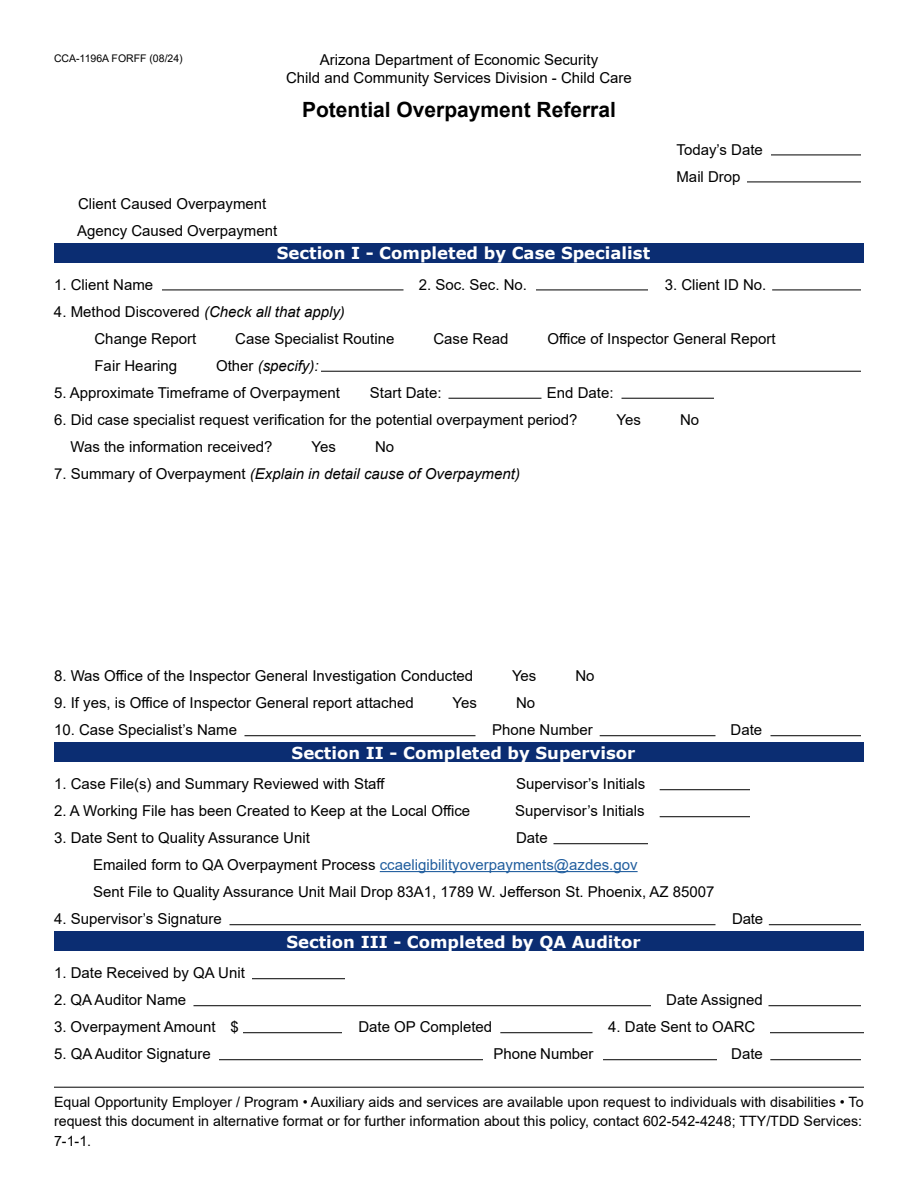
<style>
.page{position:relative;width:918px;height:1188px;background:#fff}
.page>*{position:absolute;margin:0;border:0;box-sizing:border-box;transform-origin:0 0}
.t1{font:700 21px "Arial";color:#000}
.t2{font:700 16.5px "Verdana";color:#fff}
.t3{font:15px/27px "Arial";color:#000}
.t4{font:italic 15px "Arial";color:#000}
.t5{font:14.25px/19.5px "Arial";color:#000;text-align:justify}
.t6{font:10.5px "Arial";color:#000}
.s1{font-style:italic}
.s2{font-style:normal}
.s3{color:#215e9e}
</style>
<div class="page">
<hr style="left:380px;top:871px;width:258px;height:1px;background:#215e9e">
<div style="left:54px;top:243px;width:810px;height:19px;background:#0b2d72"></div>
<div style="left:54px;top:742px;width:810px;height:20px;background:#0b2d72"></div>
<div style="left:54px;top:932px;width:810px;height:19px;background:#0b2d72"></div>
<hr style="left:771px;top:155px;width:90px;height:1px;background:#000">
<hr style="left:747px;top:182px;width:114px;height:1px;background:#000">
<hr style="left:162px;top:290px;width:242px;height:1px;background:#000">
<hr style="left:536px;top:290px;width:112px;height:1px;background:#000">
<hr style="left:772px;top:290px;width:89px;height:1px;background:#000">
<hr style="left:321px;top:371px;width:540px;height:1px;background:#000">
<hr style="left:448px;top:398px;width:94px;height:1px;background:#000">
<hr style="left:622px;top:398px;width:92px;height:1px;background:#000">
<hr style="left:244px;top:735px;width:232px;height:1px;background:#000">
<hr style="left:600px;top:735px;width:116px;height:1px;background:#000">
<hr style="left:771px;top:735px;width:90px;height:1px;background:#000">
<hr style="left:660px;top:789px;width:90px;height:1px;background:#000">
<hr style="left:660px;top:816px;width:90px;height:1px;background:#000">
<hr style="left:554px;top:843px;width:94px;height:1px;background:#000">
<hr style="left:230px;top:924px;width:486px;height:1px;background:#000">
<hr style="left:769px;top:924px;width:92px;height:1px;background:#000">
<hr style="left:252px;top:978px;width:93px;height:1px;background:#000">
<hr style="left:194px;top:1005px;width:457px;height:1px;background:#000">
<hr style="left:769px;top:1005px;width:92px;height:1px;background:#000">
<hr style="left:243px;top:1032px;width:99px;height:1px;background:#000">
<hr style="left:500px;top:1032px;width:92px;height:1px;background:#000">
<hr style="left:770px;top:1032px;width:94px;height:1px;background:#000">
<hr style="left:219px;top:1059px;width:264px;height:1px;background:#000">
<hr style="left:603px;top:1059px;width:114px;height:1px;background:#000">
<hr style="left:770px;top:1059px;width:91px;height:1px;background:#000">
<hr style="left:54px;top:1087px;width:810px;height:1px;background:#000">
<p class="t6" style="left:54px;top:51px;width:130px">CCA-1196A FORFF (08/24)</p>
<p class="t3" style="left:286px;top:51px;width:347px;line-height:18px;text-align:center">Arizona Department of Economic Security<br>Child and Community Services Division - Child Care</p>
<h1 class="t1" style="left:302px;top:94px;width:315px">Potential Overpayment Referral</h1>
<p class="t3" style="left:77px;top:190px;width:202px">Client Caused Overpayment<br>Agency Caused Overpayment</p>
<p class="t2" style="left:277px;top:241px;width:375px">Section I - Completed by Case Specialist</p>
<p class="t3" style="left:676px;top:136px;width:88px">Today’s Date<br>Mail Drop</p>
<p class="t3" style="left:54px;top:271px;width:101px">1. Client Name</p>
<p class="t3" style="left:419px;top:271px;width:110px">2. Soc. Sec. No.</p>
<p class="t3" style="left:665px;top:271px;width:103px">3. Client ID No.</p>
<p class="t3" style="left:94px;top:298px;width:252px;text-indent:-41px">4. Method Discovered <span class="s1">(Check all that apply)<br></span>Change Report</p>
<p class="t3" style="left:235px;top:325px;width:161px">Case Specialist Routine</p>
<p class="t3" style="left:433px;top:325px;width:77px">Case Read</p>
<p class="t3" style="left:548px;top:325px;width:230px">Office of Inspector General Report</p>
<p class="t3" style="left:94px;top:352px;width:84px">Fair Hearing</p>
<p class="t4" style="left:216px;top:356px;width:104px"><span class="s2">Other</span> (specify):</p>
<p class="t3" style="left:54px;top:379px;width:287px">5. Approximate Timeframe of Overpayment</p>
<p class="t3" style="left:370px;top:379px;width:73px">Start Date:</p>
<p class="t3" style="left:547px;top:379px;width:68px">End Date:</p>
<p class="t3" style="left:54px;top:406px;width:525px">6. Did case specialist request verification for the potential overpayment period?</p>
<p class="t3" style="left:617px;top:406px;width:26px">Yes</p>
<p class="t3" style="left:680px;top:406px;width:21px">No</p>
<p class="t3" style="left:70px;top:433px;width:204px">Was the information received?</p>
<p class="t3" style="left:312px;top:433px;width:26px">Yes</p>
<p class="t3" style="left:375px;top:433px;width:21px">No</p>
<p class="t4" style="left:54px;top:464px;width:468px"><span class="s2">7. Summary of Overpayment</span> (Explain in detail cause of Overpayment)</p>
<p class="t3" style="left:54px;top:662px;width:421px">8. Was Office of the Inspector General Investigation Conducted</p>
<p class="t3" style="left:512px;top:662px;width:26px">Yes</p>
<p class="t3" style="left:575px;top:662px;width:21px">No</p>
<p class="t3" style="left:54px;top:689px;width:361px">9. If yes, is Office of Inspector General report attached</p>
<p class="t3" style="left:453px;top:689px;width:26px">Yes</p>
<p class="t3" style="left:516px;top:689px;width:21px">No</p>
<p class="t3" style="left:54px;top:716px;width:185px">10. Case Specialist’s Name</p>
<p class="t3" style="left:492px;top:716px;width:102px">Phone Number</p>
<p class="t3" style="left:731px;top:716px;width:33px">Date</p>
<p class="t2" style="left:292px;top:741px;width:345px">Section II - Completed by Supervisor</p>
<p class="t3" style="left:54px;top:770px;width:333px">1. Case File(s) and Summary Reviewed with Staff</p>
<p class="t3" style="left:516px;top:770px;width:131px">Supervisor’s Initials</p>
<p class="t3" style="left:54px;top:797px;width:418px">2. A Working File has been Created to Keep at the Local Office</p>
<p class="t3" style="left:515px;top:797px;width:131px">Supervisor’s Initials</p>
<p class="t3" style="left:54px;top:824px;width:257px">3. Date Sent to Quality Assurance Unit</p>
<p class="t3" style="left:93px;top:824px;width:623px;text-indent:423px">Date<br>Emailed form to QA Overpayment Process <span class="s3">ccaeligibilityoverpayments@azdes.gov<br></span>Sent File to Quality Assurance Unit Mail Drop 83A1, 1789 W. Jefferson St. Phoenix, AZ 85007</p>
<p class="t3" style="left:54px;top:905px;width:169px">4. Supervisor’s Signature</p>
<p class="t3" style="left:732px;top:905px;width:33px">Date</p>
<p class="t2" style="left:286px;top:930px;width:356px">Section III - Completed by QA Auditor</p>
<p class="t3" style="left:54px;top:959px;width:192px">1. Date Received by QA Unit</p>
<p class="t3" style="left:54px;top:986px;width:134px">2. QA Auditor Name</p>
<p class="t3" style="left:666px;top:986px;width:98px">Date Assigned</p>
<p class="t3" style="left:54px;top:1013px;width:186px">3. Overpayment Amount $</p>
<p class="t3" style="left:358px;top:1013px;width:135px">Date OP Completed</p>
<p class="t3" style="left:608px;top:1013px;width:149px">4. Date Sent to OARC</p>
<p class="t3" style="left:54px;top:1040px;width:158px">5. QA Auditor Signature</p>
<p class="t3" style="left:494px;top:1040px;width:102px">Phone Number</p>
<p class="t3" style="left:731px;top:1040px;width:33px">Date</p>
<p class="t5" style="left:54px;top:1092px;width:811px">Equal Opportunity Employer / Program • Auxiliary aids and services are available upon request to individuals with disabilities • To request this document in alternative format or for further information about this policy, contact 602-542-4248; TTY/TDD Services:<br>7-1-1.</p>
</div>
